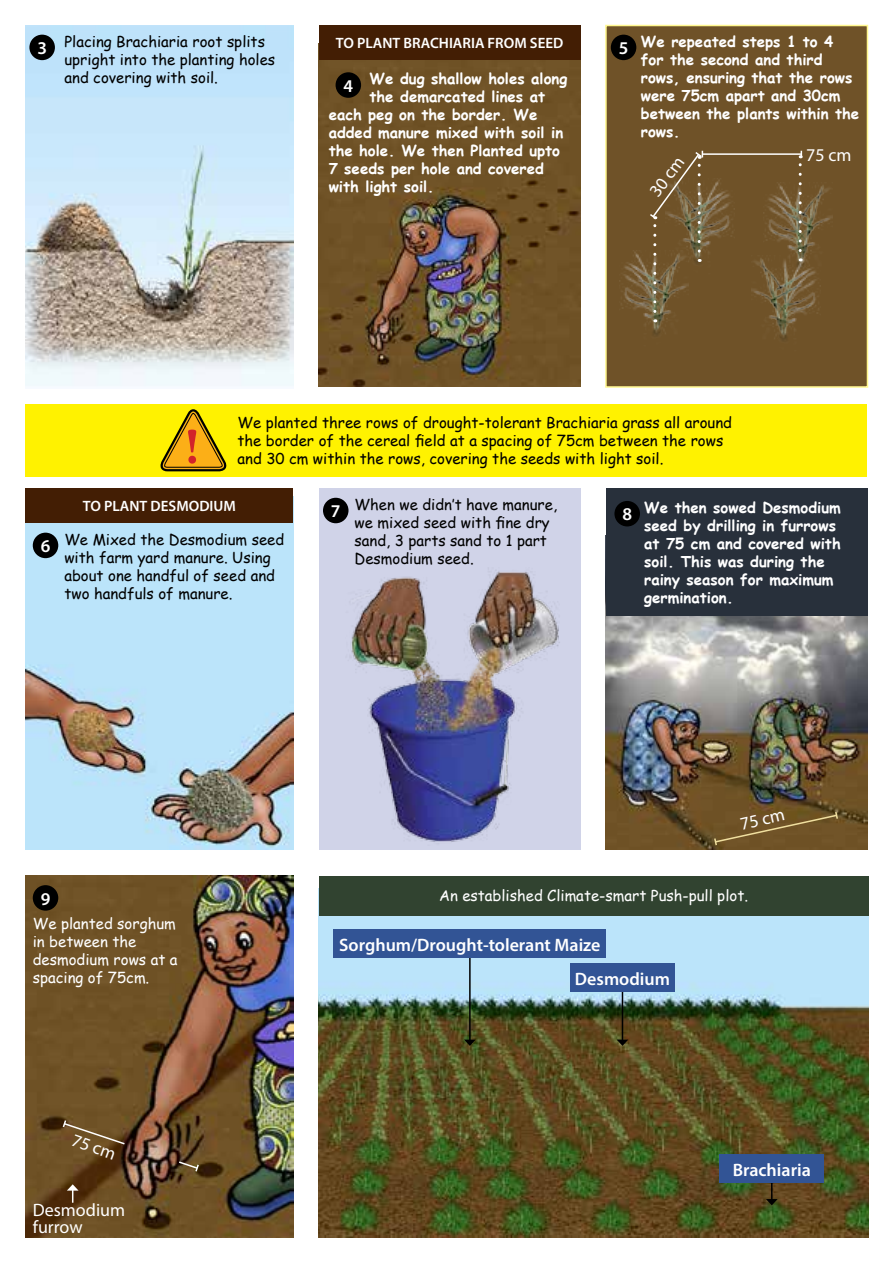
<style>
.page{position:relative;width:893px;height:1263px;background:#fff}
.page>*{position:absolute;margin:0;border:0;box-sizing:border-box;transform-origin:0 0}
.t1{font:700 50.25px "Minion Pro";color:#d2232a}
.t2{font:600 18px/34px "Myriad Pro";color:#fff}
.t3{font:18px/16.5px "Myriad Pro";color:#fff}
.t4{font:15px/18px "Comic Sans MS";color:#000}
.t5{font:700 15px/18px "Comic Sans MS";color:#fff}
.t6{font:15px/18px "Comic Sans MS";color:#fff}
.t7{font:600 15px "Myriad Pro";color:#fff}
</style>
<div class="page">
<img style="left:26px;top:876px;width:267px;height:361px">
<img style="left:319px;top:915px;width:549px;height:322px">
<img style="left:26px;top:26px;width:267px;height:360px">
<img style="left:319px;top:60px;width:261px;height:327px">
<div style="left:605px;top:25px;width:263px;height:363px;background:#6f5228;border:2px solid #fff78f"></div>
<div style="left:319px;top:26px;width:261px;height:34px;background:#431e04"></div>
<div style="left:29px;top:35px;width:26px;height:25px;background:#000;border-radius:50%"></div>
<div style="left:336px;top:72px;width:25px;height:26px;background:#000;border-radius:50%"></div>
<div style="left:611px;top:35px;width:25px;height:25px;background:#000;border-radius:50%"></div>
<img style="left:703px;top:178px;width:30px;height:76px">
<img style="left:621px;top:252px;width:50px;height:83px">
<img style="left:763px;top:182px;width:69px;height:73px">
<hr style="left:702px;top:153px;width:99px;height:2px;background:#fff">
<svg style="left:648px;top:150px;width:55px;height:161px"></svg>
<svg style="left:799px;top:151px;width:3px;height:100px"></svg>
<svg style="left:62px;top:1119px;width:64px;height:27px;background:#755931"></svg>
<div style="left:319px;top:876px;width:549px;height:39px;background:#314330"></div>
<img style="left:752px;top:255px;width:69px;height:85px">
<img style="left:606px;top:616px;width:261px;height:234px">
<img style="left:26px;top:522px;width:267px;height:328px">
<div style="left:319px;top:488px;width:261px;height:362px;background:#d0d3e8"></div>
<div style="left:26px;top:488px;width:267px;height:34px;background:#431e04"></div>
<div style="left:33px;top:533px;width:25px;height:25px;background:#000;border-radius:50%"></div>
<div style="left:323px;top:498px;width:25px;height:25px;background:#000;border-radius:50%"></div>
<div style="left:606px;top:488px;width:261px;height:128px;background:#28303b"></div>
<img style="left:350px;top:568px;width:210px;height:274px">
<svg style="left:713px;top:810px;width:126px;height:37px;background:#74582b"></svg>
<div style="left:26px;top:404px;width:841px;height:72px;background:#fff200"></div>
<svg style="left:160px;top:409px;width:67px;height:63px"></svg>
<div style="left:33px;top:885px;width:25px;height:26px;background:#000;border-radius:50%"></div>
<div style="left:614px;top:501px;width:26px;height:25px;background:#000;border-radius:50%"></div>
<hr style="left:469px;top:942px;width:2px;height:98px;background:#000">
<svg style="left:464px;top:1039px;width:12px;height:7px"></svg>
<hr style="left:622px;top:973px;width:1px;height:67px;background:#000">
<svg style="left:617px;top:1039px;width:11px;height:7px"></svg>
<svg style="left:766px;top:1183px;width:12px;height:22px"></svg>
<div style="left:334px;top:929px;width:272px;height:29px;background:#325495"></div>
<div style="left:570px;top:964px;width:105px;height:28px;background:#325495"></div>
<div style="left:720px;top:1155px;width:104px;height:28px;background:#325495"></div>
<svg style="left:177px;top:1160px;width:23px;height:13px"></svg>
<svg style="left:67px;top:1184px;width:12px;height:19px"></svg>
<p class="t2" style="left:37px;top:31px;width:11px">3</p>
<p class="t4" style="left:64px;top:32px;width:212px">Placing Brachiaria root splits upright into the planting holes and covering with soil.</p>
<p class="t7" style="left:336px;top:34px;width:229px">TO PLANT BRACHIARIA FROM SEED</p>
<p class="t5" style="left:370px;top:69px;width:199px">We dug shallow holes along</p>
<p class="t5" style="left:370px;top:87px;width:177px">the demarcated lines at</p>
<p class="t5" style="left:329px;top:105px;width:210px">each peg on the border. We</p>
<p class="t5" style="left:329px;top:123px;width:236px">added manure mixed with soil in</p>
<p class="t5" style="left:329px;top:141px;width:233px">the hole. We then Planted upto</p>
<p class="t5" style="left:329px;top:159px;width:217px">7 seeds per hole and covered</p>
<p class="t5" style="left:329px;top:177px;width:107px">with light soil.</p>
<p class="t2" style="left:343px;top:68px;width:11px">4</p>
<p class="t2" style="left:619px;top:31px;width:11px">5</p>
<p class="t5" style="left:641px;top:32px;width:220px">We repeated steps 1 to 4 for the second and third rows, ensuring that the rows were 75cm apart and 30cm between the plants within the rows.</p>
<p class="t3" style="left:646px;top:189px;width:47px;rotate:-53deg">30 cm</p>
<p class="t3" style="left:806px;top:146px;width:47px">75 cm</p>
<p class="t2" style="left:41px;top:529px;width:11px">6</p>
<h1 class="t1" style="left:185px;top:412px;width:16px">!</h1>
<p class="t4" style="left:238px;top:413px;width:496px">We planted three rows of drought-tolerant Brachiaria grass all around the border of the cereal field at a spacing of 75cm between the rows</p>
<p class="t4" style="left:238px;top:449px;width:427px">and 30 cm within the rows, covering the seeds with light soil.</p>
<p class="t7" style="left:83px;top:496px;width:154px">TO PLANT DESMODIUM</p>
<p class="t4" style="left:64px;top:530px;width:221px">We Mixed the Desmodium seed with farm yard manure. Using about one handful of seed and two handfuls of manure.</p>
<p class="t4" style="left:355px;top:495px;width:204px">When we didn’t have manure, we mixed seed with fine dry sand, 3 parts sand to 1 part<br>Desmodium seed.</p>
<p class="t2" style="left:331px;top:494px;width:11px">7</p>
<p class="t5" style="left:644px;top:498px;width:198px">We then sowed Desmodium seed by drilling in furrows at 75 cm and covered with soil. This was during the rainy season for maximum germination.</p>
<p class="t2" style="left:622px;top:497px;width:11px">8</p>
<p class="t2" style="left:41px;top:881px;width:11px">9</p>
<p class="t3" style="left:738px;top:815px;width:47px;rotate:-13deg">75 cm</p>
<p class="t6" style="left:439px;top:886px;width:311px">An established Climate-smart Push-pull plot.</p>
<p class="t6" style="left:33px;top:914px;width:146px">We planted sorghum in between the desmodium rows at a spacing of 75cm.</p>
<p class="t3" style="left:75px;top:1131px;width:47px;rotate:20deg">75 cm</p>
<p class="t3" style="left:33px;top:1201px;width:94px">Desmodium furrow</p>
<p class="t2" style="left:575px;top:927px;width:97px;text-indent:-236px">Sorghum/Drought-tolerant Maize<br>Desmodium</p>
<p class="t2" style="left:733px;top:1152px;width:80px">Brachiaria</p>
</div>
